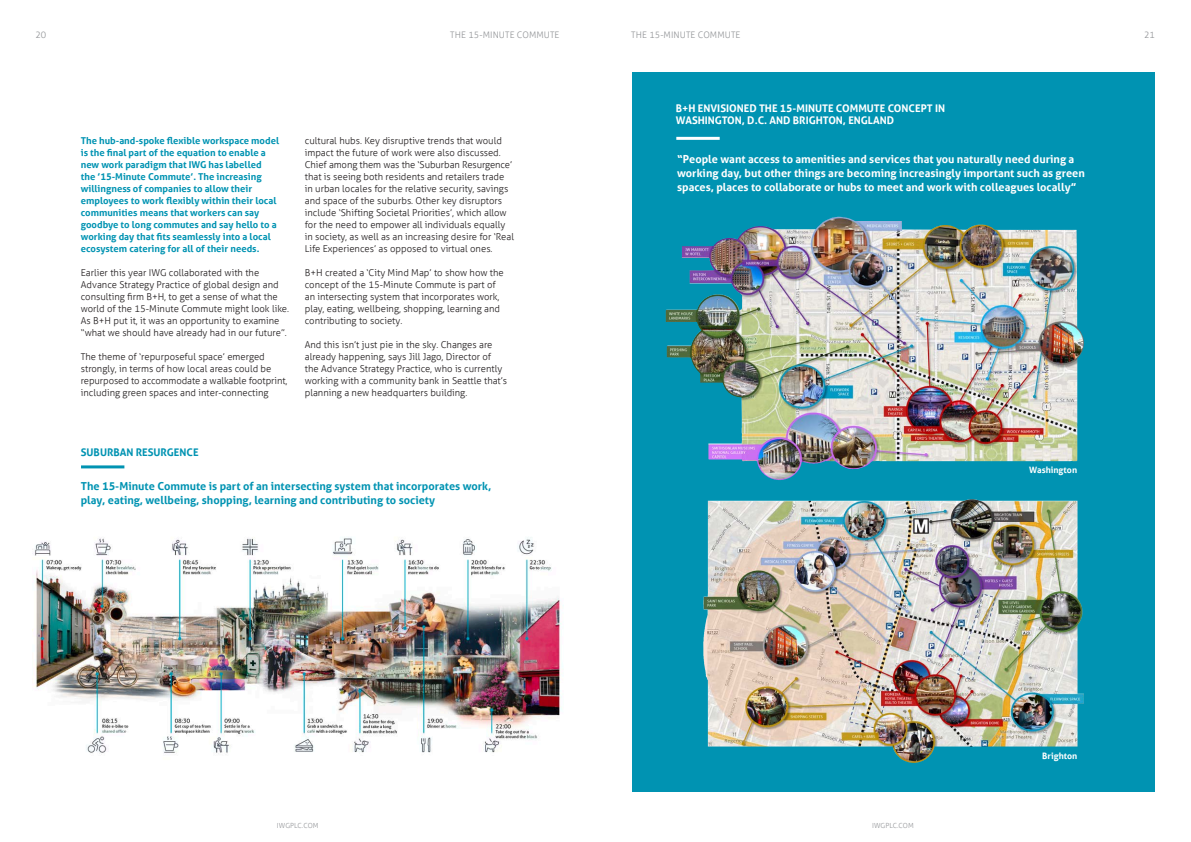
<style>
.page{position:relative;width:1191px;height:842px;background:#fff}
.page>*{position:absolute;margin:0;border:0;box-sizing:border-box;transform-origin:0 0}
.t1{font:700 11px/14px "Aller";color:#fff}
.t2{font:700 11px/14px "Aller";color:#0093b2}
.t3{font:700 10.5px/12px "Aller";color:#fff}
.t4{font:700 10.5px "Aller";color:#0093b2}
.Body_Copy_Aller_Ligh{font:300 9.5px/12px "Aller";color:#231f20}
.Body_Copy_Aller_Ligh-2{font:700 9.5px/12px "Aller";color:#0093b2}
.t5{font:300 9px "Aller";letter-spacing:.01em;color:#939598}
.t6{font:700 8.7px "Aller";color:#fff}
.t7{font:300 7px "Aller";letter-spacing:.01em;color:#939598}
</style>
<div class="page">
<img style="left:632px;top:72px;width:522px;height:720px">
<img style="left:720px;top:218px;width:113px;height:22px">
<img style="left:703px;top:499px;width:266px;height:264px">
<hr style="left:81px;top:465px;width:43px;height:3px;background:#0093b2">
<img style="left:32px;top:537px;width:531px;height:216px">
<hr style="left:676px;top:137px;width:43px;height:3px;background:#fff">
<p class="t5" style="left:35px;top:29px;width:12px">20</p>
<p class="t5" style="left:450px;top:29px;width:111px">THE 15-MINUTE COMMUTE</p>
<p class="t5" style="left:631px;top:29px;width:111px">THE 15-MINUTE COMMUTE</p>
<p class="Body_Copy_Aller_Ligh-2" style="left:81px;top:135px;width:200px">The hub-and-spoke flexible workspace model is the final part of the equation to enable a new work paradigm that IWG has labelled<br>the ’15-Minute Commute’. The increasing willingness of companies to allow their employees to work flexibly within their local communities means that workers can say goodbye to long commutes and say hello to a working day that fits seamlessly into a local ecosystem catering for all of their needs.</p>
<p class="Body_Copy_Aller_Ligh" style="left:81px;top:267px;width:210px">Earlier this year IWG collaborated with the Advance Strategy Practice of global design and consulting firm B+H, to get a sense of what the world of the 15-Minute Commute might look like.<br>As B+H put it, it was an opportunity to examine “what we should have already had in our future”.</p>
<p class="Body_Copy_Aller_Ligh" style="left:81px;top:351px;width:208px">The theme of ‘repurposeful space’ emerged strongly, in terms of how local areas could be repurposed to accommodate a walkable footprint, including green spaces and inter-connecting</p>
<p class="Body_Copy_Aller_Ligh" style="left:305px;top:135px;width:211px">cultural hubs. Key disruptive trends that would impact the future of work were also discussed.<br>Chief among them was the ‘Suburban Resurgence’ that is seeing both residents and retailers trade in urban locales for the relative security, savings and space of the suburbs. Other key disruptors include ‘Shifting Societal Priorities’, which allow for the need to empower all individuals equally in society, as well as an increasing desire for ‘Real Life Experiences’ as opposed to virtual ones.</p>
<p class="Body_Copy_Aller_Ligh" style="left:305px;top:267px;width:200px">B+H created a ‘City Mind Map’ to show how the concept of the 15-Minute Commute is part of an intersecting system that incorporates work, play, eating, wellbeing, shopping, learning and contributing to society.</p>
<p class="Body_Copy_Aller_Ligh" style="left:305px;top:339px;width:204px">And this isn’t just pie in the sky. Changes are already happening, says Jill Jago, Director of the Advance Strategy Practice, who is currently working with a community bank in Seattle that’s planning a new headquarters building.</p>
<p class="t4" style="left:81px;top:445px;width:119px">SUBURBAN RESURGENCE</p>
<p class="t2" style="left:81px;top:479px;width:412px">The 15-Minute Commute is part of an intersecting system that incorporates work, play, eating, wellbeing, shopping, learning and contributing to society</p>
<p class="t3" style="left:676px;top:103px;width:271px">B+H ENVISIONED THE 15-MINUTE COMMUTE CONCEPT IN<br>WASHINGTON, D.C. AND BRIGHTON, ENGLAND</p>
<p class="t1" style="left:677px;top:152px;width:409px">“People want access to amenities and services that you naturally need during a working day, but other things are becoming increasingly important such as green spaces, places to collaborate or hubs to meet and work with colleagues locally”</p>
<p class="t6" style="left:1029px;top:464px;width:49px">Washington</p>
<p class="t5" style="left:1144px;top:29px;width:12px">21</p>
<p class="t7" style="left:277px;top:821px;width:43px">IWGPLC.COM</p>
<p class="t7" style="left:872px;top:821px;width:43px">IWGPLC.COM</p>
<p class="t6" style="left:1042px;top:750px;width:37px">Brighton</p>
</div>
